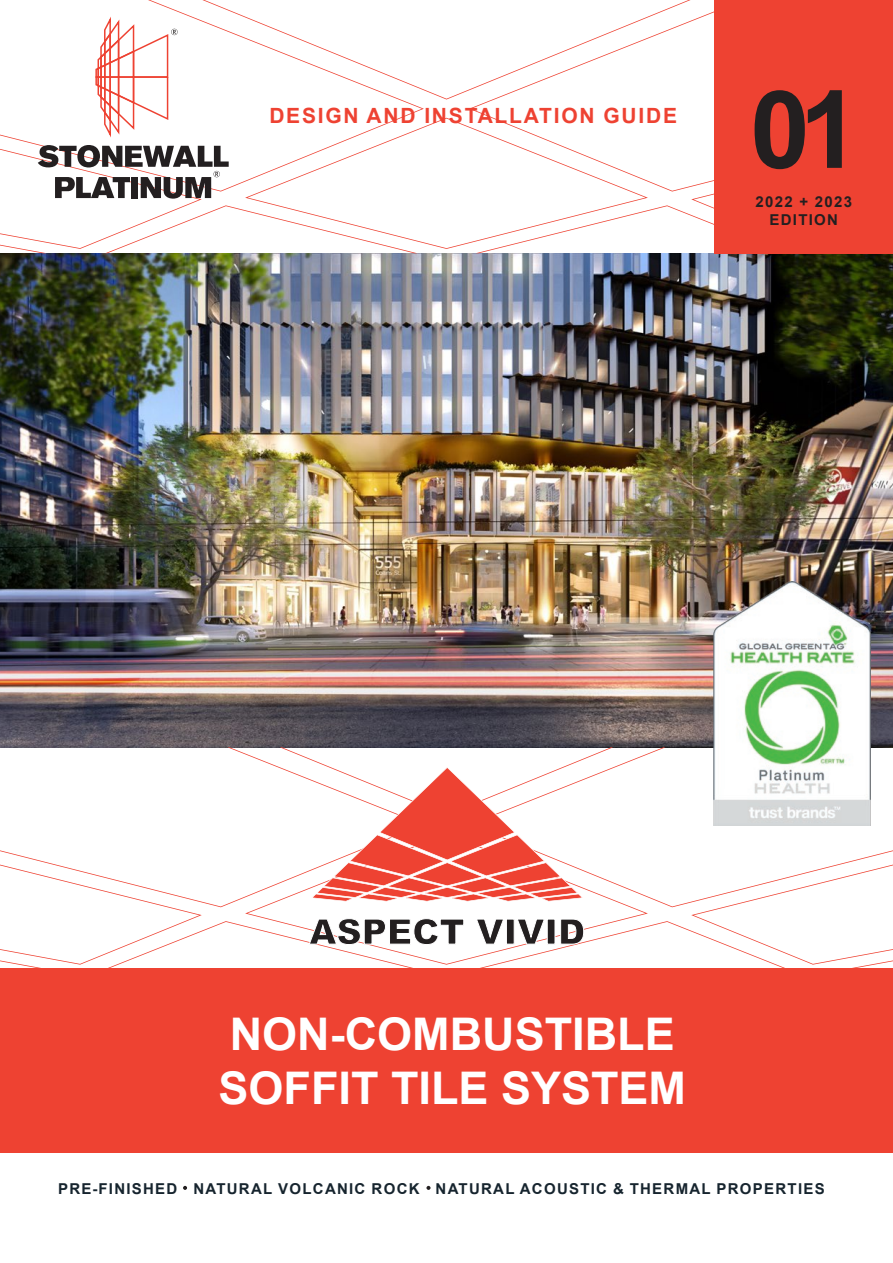
<style>
.page{position:relative;width:893px;height:1263px;background:#fff}
.page>*{position:absolute;margin:0;border:0;box-sizing:border-box;transform-origin:0 0}
.t1{font:700 108px "Arial";color:#231f20}
.t2{font:700 45px/54px "Arial";color:#fff}
.t3{font:700 21px "Arial";letter-spacing:.085em;color:#ee4232}
.t4{font:700 15px "Arial";letter-spacing:.085em;color:#16242e}
.t5{font:700 15px/18px "Arial";letter-spacing:.085em;color:#231f20;text-align:center}
</style>
<div class="page">
<img style="left:0;top:253px;width:893px;height:494px">
<svg style="left:0;top:747px;width:893px;height:221px"></svg>
<svg style="left:0;top:0;width:714px;height:253px"></svg>
<div style="left:714px;top:0;width:179px;height:253px;background:#ee4232"></div>
<div style="left:0;top:968px;width:893px;height:185px;background:#ee4232"></div>
<svg style="left:183px;top:1186px;width:4px;height:4px"></svg>
<svg style="left:426px;top:1186px;width:4px;height:4px"></svg>
<svg style="left:308px;top:918px;width:276px;height:27px"></svg>
<svg style="left:311px;top:767px;width:272px;height:135px"></svg>
<svg style="left:38px;top:18px;width:191px;height:181px"></svg>
<img style="left:714px;top:582px;width:156px;height:244px">
<h3 class="t3" style="left:269px;top:101px;width:409px">DESIGN AND INSTALLATION GUIDE</h3>
<h1 class="t1" style="left:750px;top:54px;width:111px">01</h1>
<p class="t5" style="left:756px;top:193px;width:98px">2022 + 2023<br>EDITION</p>
<h2 class="t2" style="left:219px;top:1008px;width:469px">NON-COMBUSTIBLE<br>SOFFIT TILE SYSTEM</h2>
<p class="t4" style="left:58px;top:1178px;width:768px">PRE-FINISHED NATURAL VOLCANIC ROCK NATURAL ACOUSTIC &amp; THERMAL PROPERTIES</p>
</div>
